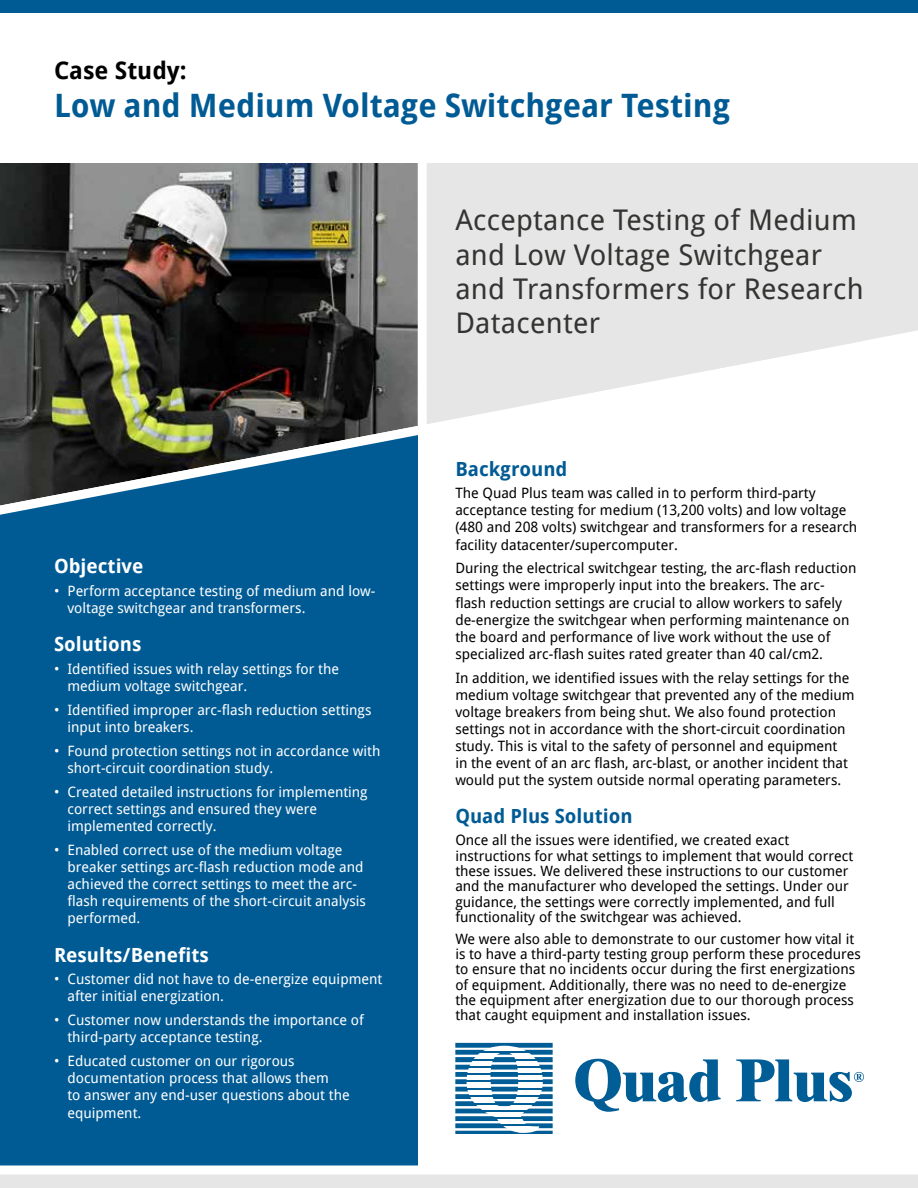
<style>
.page{position:relative;width:918px;height:1188px;background:#fff}
.page>*{position:absolute;margin:0;border:0;box-sizing:border-box;transform-origin:0 0}
.t1{font:700 32.25px "Droid Sans";color:#005b95}
.t2{font:28.5px/34.2px "Droid Sans";letter-spacing:.01em;color:#343433}
.t3{font:700 24px "Droid Sans";color:#000}
.t4{font:700 19.5px "Droid Sans";color:#fff}
.t5{font:700 19.5px "Droid Sans";color:#005b95}
.t6{font:14.25px/17.1px "Droid Sans";color:#000}
.t7{font:14.25px/17.1px "Droid Sans";color:#fff}
</style>
<div class="page">
<div style="left:0;top:169px;width:418px;height:998px;background:#005b95"></div>
<img style="left:0;top:164px;width:413px;height:351px">
<svg style="left:413px;top:164px;width:168px;height:272px;background:#e6e6e6"></svg>
<svg style="left:581px;top:164px;width:337px;height:231px;background:#e9e9e9"></svg>
<svg style="left:0;top:1165px;width:918px;height:23px"></svg>
<div style="left:0;top:0;width:918px;height:14px;background:#005b95"></div>
<svg style="left:575px;top:1059px;width:146px;height:53px"></svg>
<div style="left:455px;top:1043px;width:98px;height:5px;background:#005d96"></div>
<svg style="left:455px;top:1046px;width:98px;height:88px"></svg>
<hr style="left:479px;top:1052px;width:51px;height:1px;background:#005d96">
<hr style="left:467px;top:1066px;width:75px;height:1px;background:#005d96">
<hr style="left:463px;top:1073px;width:80px;height:2px;background:#005d96">
<hr style="left:462px;top:1081px;width:83px;height:1px;background:#005d96">
<hr style="left:466px;top:1088px;width:77px;height:1px;background:#005d96">
<hr style="left:467px;top:1096px;width:74px;height:1px;background:#005d96">
<hr style="left:468px;top:1103px;width:69px;height:1px;background:#005d96">
<hr style="left:472px;top:1110px;width:65px;height:1px;background:#005d96">
<hr style="left:472px;top:1118px;width:65px;height:1px;background:#005d96">
<hr style="left:472px;top:1125px;width:65px;height:1px;background:#005d96">
<hr style="left:472px;top:1059px;width:65px;height:1px;background:#005d96">
<svg style="left:736px;top:1059px;width:128px;height:43px"></svg>
<h3 class="t3" style="left:54px;top:56px;width:134px">Case Study:</h3>
<h1 class="t1" style="left:54px;top:86px;width:678px">Low and Medium Voltage Switchgear Testing</h1>
<h2 class="t2" style="left:455px;top:203px;width:410px">Acceptance Testing of Medium and Low Voltage Switchgear and Transformers for Research<br>Datacenter</h2>
<h3 class="t4" style="left:54px;top:555px;width:91px">Objective</h3>
<p class="t7" style="left:67px;top:582px;width:309px;text-indent:-13px">• Perform acceptance testing of medium and low&shy;voltage switchgear and transformers.</p>
<h3 class="t4" style="left:54px;top:633px;width:89px">Solutions</h3>
<p class="t7" style="left:67px;top:660px;width:273px;text-indent:-13px">• Identified issues with relay settings for the medium voltage switchgear.</p>
<p class="t7" style="left:67px;top:701px;width:305px;text-indent:-13px">• Identified improper arc-flash reduction settings input into breakers.</p>
<p class="t7" style="left:67px;top:742px;width:315px;text-indent:-13px">• Found protection settings not in accordance with short-circuit coordination study.</p>
<p class="t7" style="left:67px;top:783px;width:302px;text-indent:-13px">• Created detailed instructions for implementing correct settings and ensured they were implemented correctly.</p>
<p class="t7" style="left:67px;top:841px;width:300px;text-indent:-13px">• Enabled correct use of the medium voltage breaker settings arc-flash reduction mode and achieved the correct settings to meet the arc&shy;flash requirements of the short-circuit analysis performed.</p>
<h3 class="t4" style="left:54px;top:944px;width:157px">Results/Benefits</h3>
<p class="t7" style="left:67px;top:971px;width:316px;text-indent:-13px">• Customer did not have to de-energize equipment after initial energization.</p>
<p class="t7" style="left:67px;top:1012px;width:298px;text-indent:-13px">• Customer now understands the importance of third-party acceptance testing.</p>
<p class="t7" style="left:67px;top:1053px;width:284px;text-indent:-13px">• Educated customer on our rigorous documentation process that allows them<br>to answer any end-user questions about the equipment.</p>
<h3 class="t5" style="left:455px;top:458px;width:114px">Background</h3>
<p class="t6" style="left:455px;top:485px;width:404px">The Quad Plus team was called in to perform third-party acceptance testing for medium (13,200 volts) and low voltage (480 and 208 volts) switchgear and transformers for a research facility datacenter/supercomputer.</p>
<p class="t6" style="left:455px;top:560px;width:403px">During the electrical switchgear testing, the arc-flash reduction settings were improperly input into the breakers. The arc&shy;flash reduction settings are crucial to allow workers to safely de-energize the switchgear when performing maintenance on the board and performance of live work without the use of specialized arc-flash suites rated greater than 40 cal/cm2.</p>
<p class="t6" style="left:455px;top:669px;width:401px">In addition, we identified issues with the relay settings for the medium voltage switchgear that prevented any of the medium voltage breakers from being shut. We also found protection settings not in accordance with the short-circuit coordination study. This is vital to the safety of personnel and equipment<br>in the event of an arc flash, arc-blast, or another incident that would put the system outside normal operating parameters.</p>
<h3 class="t5" style="left:455px;top:805px;width:179px">Quad Plus Solution</h3>
<p class="t6" style="left:455px;top:833px;width:399px;line-height:15.3px">Once all the issues were identified, we created exact instructions for what settings to implement that would correct these issues. We delivered these instructions to our customer and the manufacturer who developed the settings. Under our guidance, the settings were correctly implemented, and full functionality of the switchgear was achieved.</p>
<p class="t6" style="left:455px;top:931px;width:407px;line-height:15.3px">We were also able to demonstrate to our customer how vital it is to have a third-party testing group perform these procedures to ensure that no incidents occur during the first energizations of equipment. Additionally, there was no need to de-energize the equipment after energization due to our thorough process that caught equipment and installation issues.</p>
</div>
